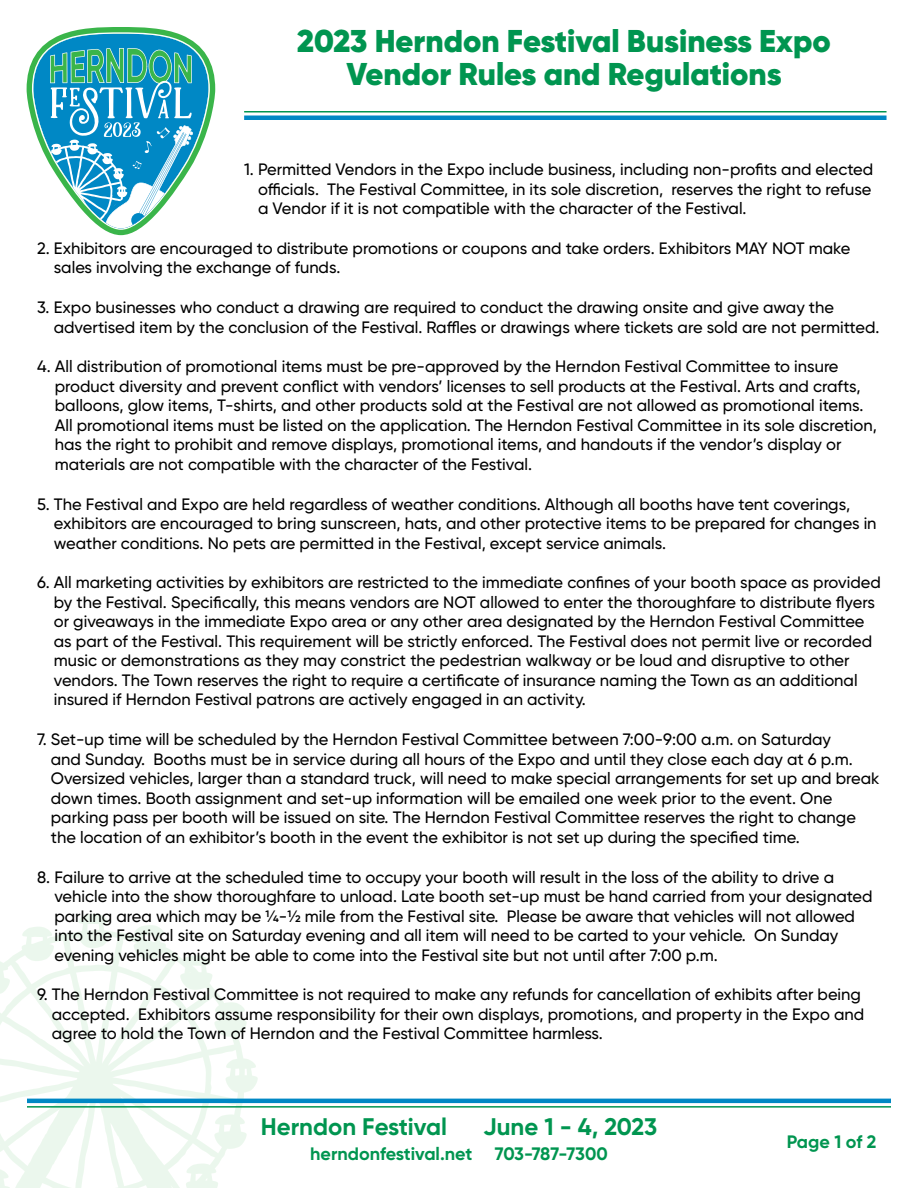
<style>
.page{position:relative;width:918px;height:1188px;background:#fff}
.page>*{position:absolute;margin:0;border:0;box-sizing:border-box;transform-origin:0 0}
.t1{font:900 31.5px/33px "Gilroy";color:#009550;text-align:center}
.t2{font:700 24px "Gilroy";color:#009550}
.t3{font:700 18px "Gilroy";color:#009550}
.t4{font:500 16.5px/19.5px "Gilroy";color:#000}
</style>
<div class="page">
<svg style="left:0;top:914px;width:258px;height:274px"></svg>
<hr style="left:244px;top:111px;width:643px;height:1px;background:#009550">
<hr style="left:244px;top:116px;width:643px;height:4px;background:#0088c5">
<hr style="left:27px;top:1106px;width:864px;height:2px;background:#009550">
<hr style="left:27px;top:1099px;width:864px;height:4px;background:#0088c5">
<svg style="left:27px;top:27px;width:188px;height:208px"></svg>
<h1 class="t1" style="left:297px;top:25px;width:535px">2023 Herndon Festival Business Expo<br>Vendor Rules and Regulations</h1>
<p class="t4" style="left:258px;top:160px;width:617px;text-align:justify;text-indent:-14px">1. Permitted Vendors in the Expo include business, including non-profits and elected officials. The Festival Committee, in its sole discretion, reserves the right to refuse a Vendor if it is not compatible with the character of the Festival.</p>
<p class="t4" style="left:54px;top:238px;width:798px;text-indent:-17px">2. Exhibitors are encouraged to distribute promotions or coupons and take orders. Exhibitors MAY NOT make sales involving the exchange of funds.</p>
<p class="t4" style="left:54px;top:298px;width:827px;text-indent:-17px">3. Expo businesses who conduct a drawing are required to conduct the drawing onsite and give away the advertised item by the conclusion of the Festival. Raffles or drawings where tickets are sold are not permitted.</p>
<p class="t4" style="left:55px;top:357px;width:824px;text-indent:-18px">4. All distribution of promotional items must be pre-approved by the Herndon Festival Committee to insure product diversity and prevent conflict with vendors’ licenses to sell products at the Festival. Arts and crafts, balloons, glow items, T-shirts, and other products sold at the Festival are not allowed as promotional items.<br>All promotional items must be listed on the application. The Herndon Festival Committee in its sole discretion, has the right to prohibit and remove displays, promotional items, and handouts if the vendor’s display or materials are not compatible with the character of the Festival.</p>
<p class="t4" style="left:54px;top:494px;width:824px;text-indent:-17px">5. The Festival and Expo are held regardless of weather conditions. Although all booths have tent coverings, exhibitors are encouraged to bring sunscreen, hats, and other protective items to be prepared for changes in weather conditions. No pets are permitted in the Festival, except service animals.</p>
<p class="t4" style="left:54px;top:573px;width:829px;text-indent:-17px">6. All marketing activities by exhibitors are restricted to the immediate confines of your booth space as provided by the Festival. Specifically, this means vendors are NOT allowed to enter the thoroughfare to distribute flyers or giveaways in the immediate Expo area or any other area designated by the Herndon Festival Committee as part of the Festival. This requirement will be strictly enforced. The Festival does not permit live or recorded music or demonstrations as they may constrict the pedestrian walkway or be loud and disruptive to other vendors. The Town reserves the right to require a certificate of insurance naming the Town as an additional insured if Herndon Festival patrons are actively engaged in an activity.</p>
<p class="t4" style="left:51px;top:730px;width:830px;text-indent:-14px">7. Set-up time will be scheduled by the Herndon Festival Committee between 7:00-9:00 a.m. on Saturday<br>and Sunday. Booths must be in service during all hours of the Expo and until they close each day at 6 p.m.<br>Oversized vehicles, larger than a standard truck, will need to make special arrangements for set up and break down times. Booth assignment and set-up information will be emailed one week prior to the event. One parking pass per booth will be issued on site. The Herndon Festival Committee reserves the right to change the location of an exhibitor’s booth in the event the exhibitor is not set up during the specified time.</p>
<p class="t4" style="left:54px;top:867px;width:820px;text-indent:-17px">8. Failure to arrive at the scheduled time to occupy your booth will result in the loss of the ability to drive a vehicle into the show thoroughfare to unload. Late booth set-up must be hand carried from your designated parking area which may be ¼-½ mile from the Festival site. Please be aware that vehicles will not allowed into the Festival site on Saturday evening and all item will need to be carted to your vehicle. On Sunday evening vehicles might be able to come into the Festival site but not until after 7:00 p.m.</p>
<p class="t4" style="left:52px;top:985px;width:814px;text-indent:-15px">9. The Herndon Festival Committee is not required to make any refunds for cancellation of exhibits after being accepted. Exhibitors assume responsibility for their own displays, promotions, and property in the Expo and agree to hold the Town of Herndon and the Festival Committee harmless.</p>
<h2 class="t2" style="left:261px;top:1111px;width:188px">Herndon Festival</h2>
<h2 class="t2" style="left:483px;top:1111px;width:176px">June 1 - 4, 2023</h2>
<p class="t3" style="left:310px;top:1142px;width:164px">herndonfestival.net</p>
<p class="t3" style="left:495px;top:1142px;width:114px">703-787-7300</p>
<p class="t3" style="left:787px;top:1130px;width:91px">Page 1 of 2</p>
</div>
